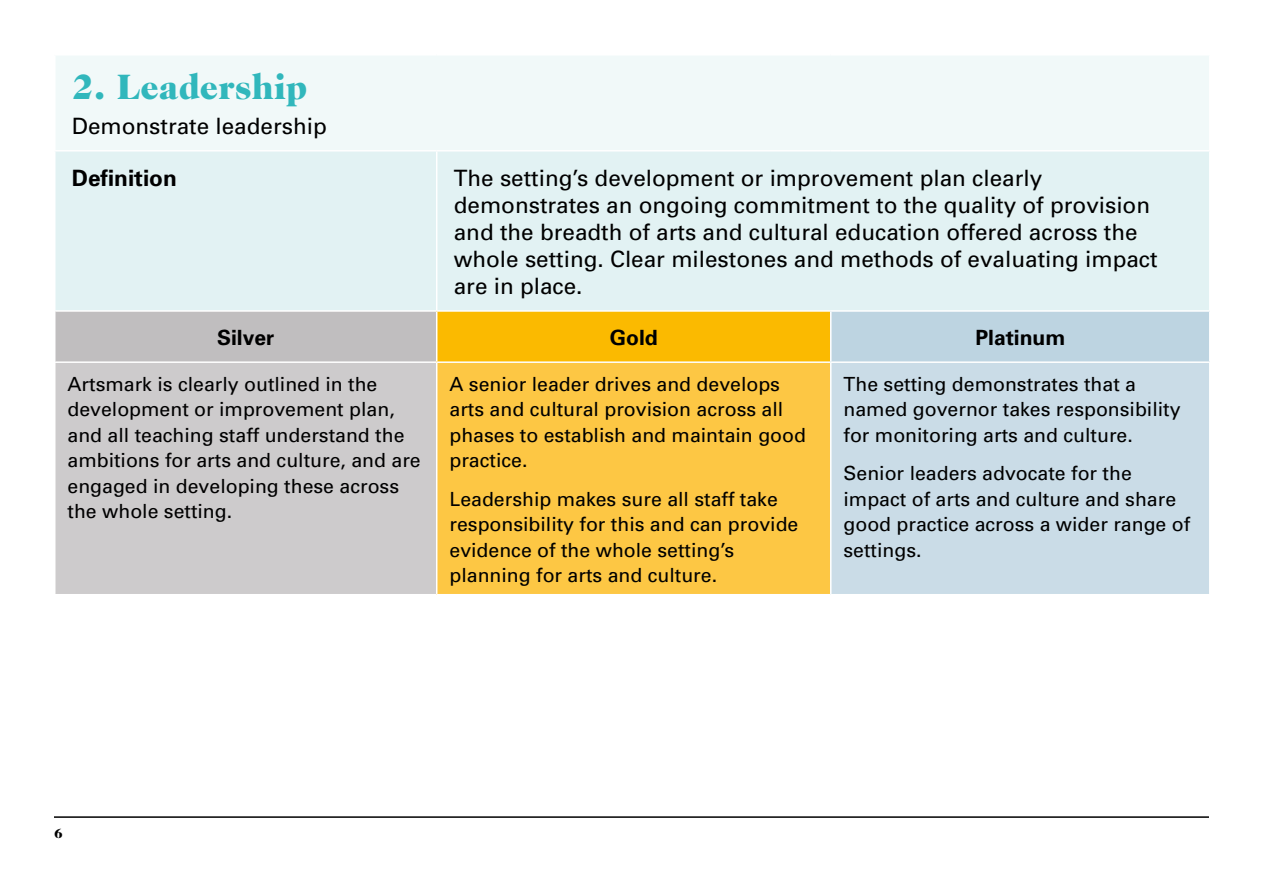
<style>
.page{position:relative;width:1263px;height:893px;background:#fff}
.page>*{position:absolute;margin:0;border:0;box-sizing:border-box;transform-origin:0 0}
.t1{font:900 36px "Caslon 224 IT Cby BT";color:#31b7bc}
.t2{font:22.5px/27px "Univers";color:#000}
.t3{font:700 22.5px "Univers";color:#000}
.t4{font:700 21px "Univers";color:#000}
.t5{font:19.5px/25.5px "Univers";color:#000}
.t6{font:900 13.5px "Caslon 224 IT Cby BT";color:#000}
</style>
<div class="page">
<div style="left:55px;top:55px;width:1155px;height:96px;background:#f1f9f9"></div>
<div style="left:56px;top:152px;width:1153px;height:158px;background:#e2f2f3"></div>
<div style="left:55px;top:311px;width:382px;height:51px;background:#c0bebf"></div>
<div style="left:437px;top:311px;width:394px;height:51px;background:#fbba00"></div>
<div style="left:831px;top:311px;width:379px;height:51px;background:#bdd4e1"></div>
<div style="left:55px;top:362px;width:382px;height:233px;background:#cdcbcc"></div>
<div style="left:437px;top:362px;width:394px;height:233px;background:#fdc744"></div>
<div style="left:831px;top:362px;width:379px;height:233px;background:#cadce7"></div>
<hr style="left:54px;top:54px;width:383px;height:2px;background:#fff">
<hr style="left:54px;top:56px;width:2px;height:94px;background:#fff">
<hr style="left:437px;top:54px;width:394px;height:2px;background:#fff">
<hr style="left:831px;top:54px;width:379px;height:2px;background:#fff">
<hr style="left:1209px;top:56px;width:1px;height:94px;background:#fff">
<hr style="left:54px;top:150px;width:383px;height:2px;background:#fff">
<hr style="left:437px;top:150px;width:394px;height:2px;background:#fff">
<hr style="left:436px;top:152px;width:1px;height:158px;background:#fff">
<hr style="left:831px;top:150px;width:379px;height:2px;background:#fff">
<hr style="left:54px;top:310px;width:383px;height:2px;background:#fff">
<hr style="left:54px;top:312px;width:2px;height:49px;background:#fff">
<hr style="left:437px;top:310px;width:394px;height:2px;background:#fff">
<hr style="left:436px;top:312px;width:1px;height:49px;background:#fff">
<hr style="left:831px;top:310px;width:379px;height:2px;background:#fff">
<hr style="left:830px;top:312px;width:1px;height:49px;background:#fff">
<hr style="left:1209px;top:312px;width:1px;height:49px;background:#fff">
<hr style="left:54px;top:361px;width:383px;height:2px;background:#fff">
<hr style="left:54px;top:363px;width:2px;height:231px;background:#fff">
<hr style="left:437px;top:361px;width:394px;height:2px;background:#fff">
<hr style="left:436px;top:363px;width:1px;height:231px;background:#fff">
<hr style="left:831px;top:361px;width:379px;height:2px;background:#fff">
<hr style="left:830px;top:363px;width:1px;height:231px;background:#fff">
<hr style="left:1209px;top:363px;width:1px;height:231px;background:#fff">
<hr style="left:54px;top:594px;width:383px;height:1px;background:#fff">
<hr style="left:437px;top:594px;width:394px;height:1px;background:#fff">
<hr style="left:831px;top:594px;width:379px;height:1px;background:#fff">
<hr style="left:54px;top:816px;width:1155px;height:2px;background:#000">
<h1 class="t1" style="left:72px;top:65px;width:237px">2. Leadership</h1>
<p class="t2" style="left:72px;top:112px;width:257px">Demonstrate leadership</p>
<p class="t3" style="left:72px;top:164px;width:107px">Definition</p>
<p class="t2" style="left:454px;top:164px;width:705px">The setting’s development or improvement plan clearly demonstrates an ongoing commitment to the quality of provision and the breadth of arts and cultural education offered across the whole setting. Clear milestones and methods of evaluating impact are in place.</p>
<p class="t4" style="left:217px;top:324px;width:59px">Silver</p>
<p class="t4" style="left:610px;top:324px;width:49px">Gold</p>
<p class="t4" style="left:975px;top:324px;width:91px">Platinum</p>
<p class="t5" style="left:68px;top:371px;width:355px">Artsmark is clearly outlined in the development or improvement plan, and all teaching staff understand the ambitions for arts and culture, and are engaged in developing these across the whole setting.</p>
<p class="t5" style="left:449px;top:371px;width:358px">A senior leader drives and develops arts and cultural provision across all phases to establish and maintain good practice.</p>
<p class="t5" style="left:843px;top:371px;width:338px">The setting demonstrates that a named governor takes responsibility for monitoring arts and culture.</p>
<p class="t5" style="left:843px;top:460px;width:348px">Senior leaders advocate for the impact of arts and culture and share good practice across a wider range of settings.</p>
<p class="t5" style="left:449px;top:485px;width:350px">Leadership makes sure all staff take responsibility for this and can provide evidence of the whole setting’s planning for arts and culture.</p>
<p class="t6" style="left:54px;top:825px;width:10px">6</p>
</div>
